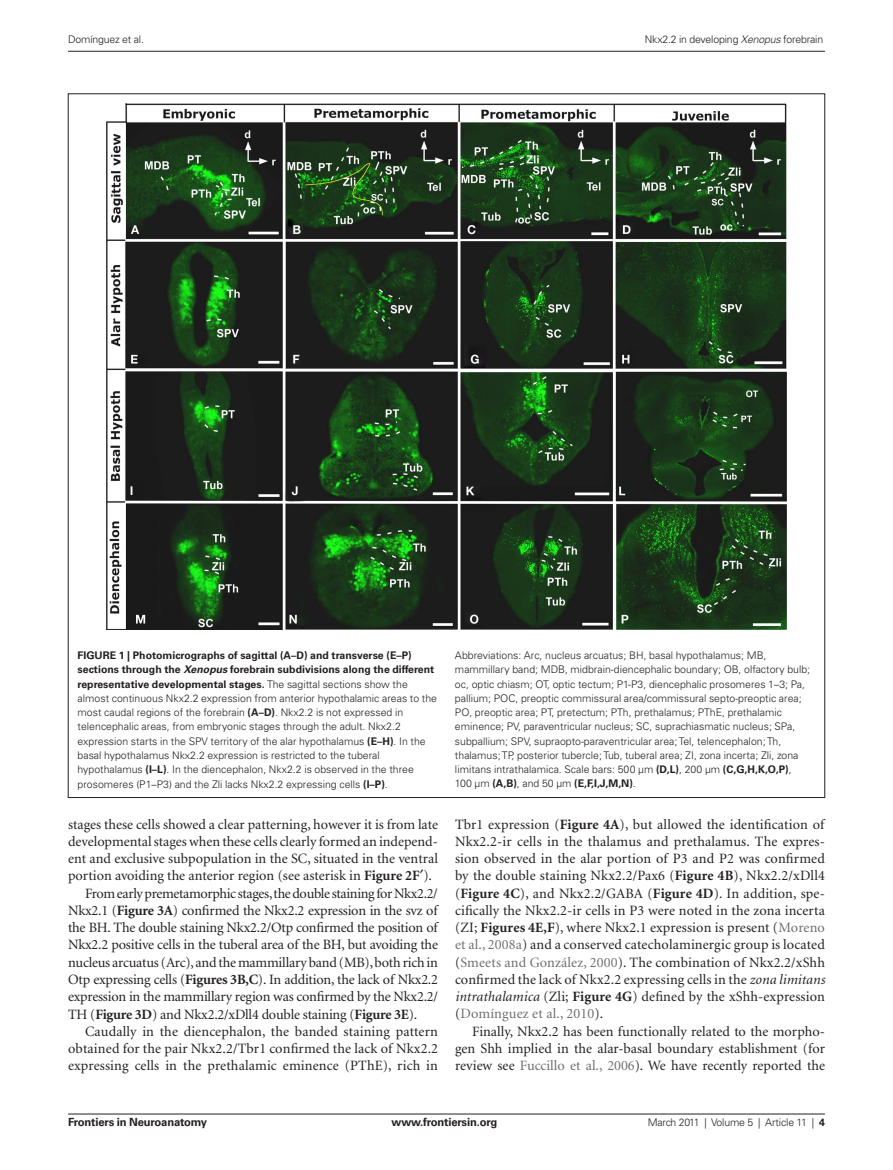
<style>
.page{position:relative;width:893px;height:1170px;background:#fff}
.page>*{position:absolute;margin:0;border:0;box-sizing:border-box;transform-origin:0 0}
.t1{font:14.25px/17.2px "Minion";letter-spacing:-.005em;color:#231f20;text-align:justify}
.t2{font:14.25px "Minion";letter-spacing:-.025em;color:#231f20}
.t3{font:700 11.25px "Univers";letter-spacing:-.015em;color:#231f20}
.t4{font:300 10.5px/14.2px "Univers";color:#231f20}
.s1{font-style:italic}
.s2{font-weight:700}
.s3{font-weight:700;font-style:italic}
.s4{color:#6c6d70}
</style>
<div class="page">
<img style="left:106px;top:103px;width:681px;height:526px">
<hr style="left:68px;top:1113px;width:757px;height:1px;background:#231f20">
<hr style="left:68px;top:51px;width:757px;height:1px;background:#231f20">
<p class="t4" style="left:68px;top:32px;width:77px">Domínguez et al.</p>
<p class="t4" style="left:645px;top:32px;width:180px">Nkx2.2 in developing <span class="s1">Xenopus</span> forebrain</p>
<p class="t4" style="left:78px;top:648px;width:361px"><span class="s2">Figure 1 | Photomicrographs of sagittal (A–D) and transverse (E–P) sections through the</span> <span class="s3">Xenopus</span> <span class="s2">forebrain subdivisions along the different representative developmental stages.</span> The sagittal sections show the almost continuous Nkx2.2 expression from anterior hypothalamic areas to the most caudal regions of the forebrain <span class="s2">(A–D)</span>. Nkx2.2 is not expressed in telencephalic areas, from embryonic stages through the adult. Nkx2.2 expression starts in the SPV territory of the alar hypothalamus <span class="s2">(E–H)</span>. In the basal hypothalamus Nkx2.2 expression is restricted to the tuberal hypothalamus <span class="s2">(I–L)</span>. In the diencephalon, Nkx2.2 is observed in the three prosomeres (P1–P3) and the Zli lacks Nkx2.2 expressing cells <span class="s2">(I–P)</span>.</p>
<p class="t4" style="left:455px;top:648px;width:357px">Abbreviations: Arc, nucleus arcuatus; BH, basal hypothalamus; MB, mammillary band; MDB, midbrain-diencephalic boundary; OB, olfactory bulb; oc, optic chiasm; OT, optic tectum; P1-P3, diencephalic prosomeres 1–3; Pa, pallium; POC, preoptic commissural area/commissural septo-preoptic area; PO, preoptic area; PT, pretectum; PTh, prethalamus; PThE, prethalamic eminence; PV, paraventricular nucleus; SC, suprachiasmatic nucleus; SPa, subpallium; SPV, supraopto-paraventricular area; Tel, telencephalon; Th, thalamus; TP, posterior tubercle; Tub, tuberal area; ZI, zona incerta; Zli, zona limitans intrathalamica. Scale bars: 500 μm <span class="s2">(D,L)</span>, 200 μm <span class="s2">(C,G,H,K,O,P)</span>, 100 μm <span class="s2">(A,B)</span>, and 50 μm <span class="s2">(E,F,I,J,M,N)</span>.</p>
<p class="t1" style="left:68px;top:815px;width:371px">stages these cells showed a clear patterning, however it is from late</p>
<p class="t1" style="left:68px;top:833px;width:371px">developmental stages when these cells clearly formed an independ-</p>
<p class="t1" style="left:68px;top:850px;width:371px">ent and exclusive subpopulation in the SC, situated in the ventral</p>
<p class="t1" style="left:68px;top:867px;width:365px">portion avoiding the anterior region (see asterisk in <span class="s2">Figure 2F</span> ).</p>
<p class="t2" style="left:85px;top:886px;width:354px">From early premetamorphic stages, the double staining for Nkx2.2/</p>
<p class="t1" style="left:68px;top:902px;width:371px">Nkx2.1 (<span class="s2">Figure 3A</span>) confirmed the Nkx2.2 expression in the svz of</p>
<p class="t1" style="left:68px;top:919px;width:371px">the BH. The double staining Nkx2.2/Otp confirmed the position of</p>
<p class="t1" style="left:68px;top:936px;width:371px">Nkx2.2 positive cells in the tuberal area of the BH, but avoiding the</p>
<p class="t1" style="left:68px;top:953px;width:371px">nucleus arcuatus (Arc), and the mammillary band (MB), both rich in</p>
<p class="t1" style="left:68px;top:971px;width:371px">Otp expressing cells (<span class="s2">Figures 3B,C</span>). In addition, the lack of Nkx2.2</p>
<p class="t1" style="left:68px;top:988px;width:371px">expression in the mammillary region was confirmed by the Nkx2.2/</p>
<p class="t1" style="left:68px;top:1005px;width:351px">TH (<span class="s2">Figure 3D</span>) and Nkx2.2/xDll4 double staining (<span class="s2">Figure 3E</span>).</p>
<p class="t1" style="left:85px;top:1023px;width:354px">Caudally in the diencephalon, the banded staining pattern</p>
<p class="t1" style="left:68px;top:1040px;width:371px">obtained for the pair Nkx2.2/Tbr1 confirmed the lack of Nkx2.2</p>
<p class="t1" style="left:68px;top:1057px;width:371px">expressing cells in the prethalamic eminence (PThE), rich in</p>
<p class="t1" style="left:455px;top:815px;width:371px">Tbr1 expression (<span class="s2">Figure 4A</span>), but allowed the identification of Nkx2.2-ir cells in the thalamus and prethalamus. The expres&shy;sion observed in the alar portion of P3 and P2 was confirmed by the double staining Nkx2.2/Pax6 (<span class="s2">Figure 4B</span>), Nkx2.2/xDll4 (<span class="s2">Figure 4C</span>), and Nkx2.2/GABA (<span class="s2">Figure 4D</span>). In addition, spe&shy;cifically the Nkx2.2-ir cells in P3 were noted in the zona incerta (ZI; <span class="s2">Figures 4E,F</span>), where Nkx2.1 expression is present (<span class="s4">Moreno et al., 2008a</span>) and a conserved catecholaminergic group is located (<span class="s4">Smeets and González, 2000</span>). The combination of Nkx2.2/xShh confirmed the lack of Nkx2.2 expressing cells in the <span class="s1">zona limitans intrathalamica</span> (Zli; <span class="s2">Figure 4G</span>) defined by the xShh-expression (<span class="s4">Domínguez et al., 2010</span>).</p>
<p class="t1" style="left:455px;top:1022px;width:371px;text-indent:17px">Finally, Nkx2.2 has been functionally related to the morpho&shy;gen Shh implied in the alar-basal boundary establishment (for review see <span class="s4">Fuccillo et al., 2006</span>). We have recently reported the</p>
<p class="t3" style="left:68px;top:1115px;width:141px">Frontiers in Neuroanatomy</p>
<p class="t3" style="left:392px;top:1115px;width:107px">www.frontiersin.org</p>
<p class="t4" style="left:648px;top:1115px;width:179px">March 2011 | Volume 5 | Article 11 | <span class="s2">4</span></p>
</div>
